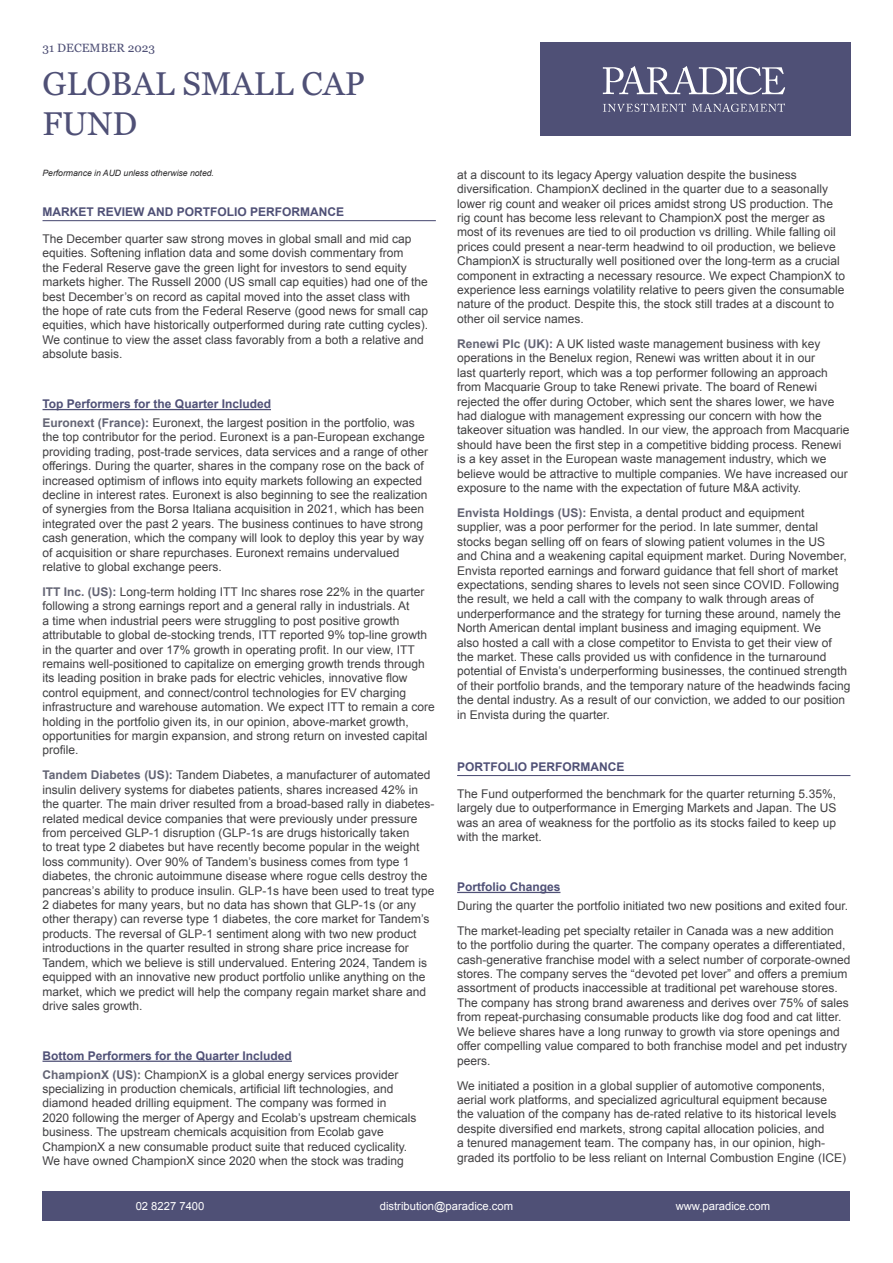
<style>
.page{position:relative;width:893px;height:1263px;background:#fff}
.page>*{position:absolute;margin:0;border:0;box-sizing:border-box;transform-origin:0 0}
.t1{font:33px/39.6px "Georgia";color:#4f5076}
.t2{font:12px/14.4px "Arial";color:#414042}
.t3{font:700 12px "Arial";color:#4f5076}
.t4{font:12px "Georgia";color:#4f5076}
.t5{font:11.25px "Arial";color:#fff}
.t6{font:italic 8.7px "Arial";letter-spacing:-.005em;color:#292829}
.s1{font-weight:700;color:#4f5076}
.s2{font-weight:700;color:#636474}
</style>
<div class="page">
<div style="left:43px;top:1191px;width:807px;height:29px;background:#4f5076"></div>
<div style="left:540px;top:43px;width:310px;height:93px;background:#4f5076"></div>
<svg style="left:603px;top:103px;width:182px;height:9px"></svg>
<svg style="left:603px;top:66px;width:182px;height:29px"></svg>
<hr style="left:43px;top:220px;width:393px;height:1px;background:#4f5076">
<hr style="left:43px;top:409px;width:228px;height:1px;background:#4f5076">
<hr style="left:43px;top:1060px;width:249px;height:2px;background:#4f5076">
<hr style="left:457px;top:775px;width:393px;height:1px;background:#4f5076">
<hr style="left:457px;top:892px;width:103px;height:1px;background:#4f5076">
<p class="t4" style="left:43px;top:39px;width:114px">31 DECEMBER 2023</p>
<h1 class="t1" style="left:43px;top:63px;width:324px">GLOBAL SMALL CAP<br>FUND</h1>
<p class="t6" style="left:43px;top:168px;width:173px">Performance in AUD unless otherwise noted.</p>
<p class="t3" style="left:43px;top:204px;width:303px">MARKET REVIEW AND PORTFOLIO PERFORMANCE</p>
<p class="t2" style="left:43px;top:232px;width:387px">The December quarter saw strong moves in global small and mid cap equities. Softening inflation data and some dovish commentary from<br>the Federal Reserve gave the green light for investors to send equity markets higher. The Russell 2000 (US small cap equities) had one of the best December’s on record as capital moved into the asset class with the hope of rate cuts from the Federal Reserve (good news for small cap equities, which have historically outperformed during rate cutting cycles).<br>We continue to view the asset class favorably from a both a relative and absolute basis.</p>
<p class="t2" style="left:43px;top:395px;width:374px;line-height:18.6px"><span class="s1">Top Performers for the Quarter Included<br></span><span class="s2">Euronext (France):</span> Euronext, the largest position in the portfolio, was</p>
<p class="t2" style="left:43px;top:430px;width:387px">the top contributor for the period. Euronext is a pan-European exchange providing trading, post-trade services, data services and a range of other offerings. During the quarter, shares in the company rose on the back of increased optimism of inflows into equity markets following an expected decline in interest rates. Euronext is also beginning to see the realization of synergies from the Borsa Italiana acquisition in 2021, which has been integrated over the past 2 years. The business continues to have strong cash generation, which the company will look to deploy this year by way of acquisition or share repurchases. Euronext remains undervalued relative to global exchange peers.</p>
<p class="t2" style="left:43px;top:585px;width:394px"><span class="s2">ITT Inc. (US):</span> Long-term holding ITT Inc shares rose 22% in the quarter following a strong earnings report and a general rally in industrials. At<br>a time when industrial peers were struggling to post positive growth attributable to global de-stocking trends, ITT reported 9% top-line growth in the quarter and over 17% growth in operating profit. In our view, ITT remains well-positioned to capitalize on emerging growth trends through its leading position in brake pads for electric vehicles, innovative flow control equipment, and connect/control technologies for EV charging infrastructure and warehouse automation. We expect ITT to remain a core holding in the portfolio given its, in our opinion, above-market growth, opportunities for margin expansion, and strong return on invested capital profile.</p>
<p class="t2" style="left:43px;top:768px;width:393px"><span class="s2">Tandem Diabetes (US):</span> Tandem Diabetes, a manufacturer of automated insulin delivery systems for diabetes patients, shares increased 42% in the quarter. The main driver resulted from a broad-based rally in diabetes&shy;related medical device companies that were previously under pressure from perceived GLP-1 disruption (GLP-1s are drugs historically taken<br>to treat type 2 diabetes but have recently become popular in the weight loss community). Over 90% of Tandem’s business comes from type 1 diabetes, the chronic autoimmune disease where rogue cells destroy the pancreas’s ability to produce insulin. GLP-1s have been used to treat type 2 diabetes for many years, but no data has shown that GLP-1s (or any other therapy) can reverse type 1 diabetes, the core market for Tandem’s products. The reversal of GLP-1 sentiment along with two new product introductions in the quarter resulted in strong share price increase for Tandem, which we believe is still undervalued. Entering 2024, Tandem is equipped with an innovative new product portfolio unlike anything on the market, which we predict will help the company regain market share and drive sales growth.</p>
<p class="t2" style="left:43px;top:1046px;width:358px;line-height:18.6px"><span class="s1">Bottom Performers for the Quarter Included<br></span><span class="s2">ChampionX (US):</span> ChampionX is a global energy services provider</p>
<p class="t2" style="left:43px;top:1082px;width:375px">specializing in production chemicals, artificial lift technologies, and diamond headed drilling equipment. The company was formed in<br>2020 following the merger of Apergy and Ecolab’s upstream chemicals business. The upstream chemicals acquisition from Ecolab gave ChampionX a new consumable product suite that reduced cyclicality.<br>We have owned ChampionX since 2020 when the stock was trading</p>
<p class="t2" style="left:457px;top:168px;width:389px">at a discount to its legacy Apergy valuation despite the business diversification. ChampionX declined in the quarter due to a seasonally lower rig count and weaker oil prices amidst strong US production. The rig count has become less relevant to ChampionX post the merger as most of its revenues are tied to oil production vs drilling. While falling oil prices could present a near-term headwind to oil production, we believe ChampionX is structurally well positioned over the long-term as a crucial component in extracting a necessary resource. We expect ChampionX to experience less earnings volatility relative to peers given the consumable nature of the product. Despite this, the stock still trades at a discount to other oil service names.</p>
<p class="t2" style="left:457px;top:337px;width:394px"><span class="s2">Renewi Plc (UK):</span> A UK listed waste management business with key operations in the Benelux region, Renewi was written about it in our<br>last quarterly report, which was a top performer following an approach from Macquarie Group to take Renewi private. The board of Renewi rejected the offer during October, which sent the shares lower, we have had dialogue with management expressing our concern with how the takeover situation was handled. In our view, the approach from Macquarie should have been the first step in a competitive bidding process. Renewi is a key asset in the European waste management industry, which we believe would be attractive to multiple companies. We have increased our exposure to the name with the expectation of future M&amp;A activity.</p>
<p class="t2" style="left:457px;top:506px;width:395px"><span class="s2">Envista Holdings (US):</span> Envista, a dental product and equipment supplier, was a poor performer for the period. In late summer, dental stocks began selling off on fears of slowing patient volumes in the US<br>and China and a weakening capital equipment market. During November, Envista reported earnings and forward guidance that fell short of market expectations, sending shares to levels not seen since COVID. Following the result, we held a call with the company to walk through areas of underperformance and the strategy for turning these around, namely the North American dental implant business and imaging equipment. We<br>also hosted a call with a close competitor to Envista to get their view of the market. These calls provided us with confidence in the turnaround potential of Envista’s underperforming businesses, the continued strength of their portfolio brands, and the temporary nature of the headwinds facing the dental industry. As a result of our conviction, we added to our position in Envista during the quarter.</p>
<p class="t3" style="left:457px;top:759px;width:169px">PORTFOLIO PERFORMANCE</p>
<p class="t2" style="left:457px;top:787px;width:381px;text-align:justify">The Fund outperformed the benchmark for the quarter returning 5.35%, largely due to outperformance in Emerging Markets and Japan. The US was an area of weakness for the portfolio as its stocks failed to keep up with the market.</p>
<p class="t3" style="left:457px;top:879px;width:105px">Portfolio Changes</p>
<p class="t2" style="left:457px;top:893px;width:392px;line-height:25px">During the quarter the portfolio initiated two new positions and exited four.<br>The market-leading pet specialty retailer in Canada was a new addition</p>
<p class="t2" style="left:457px;top:938px;width:395px">to the portfolio during the quarter. The company operates a differentiated, cash-generative franchise model with a select number of corporate-owned stores. The company serves the “devoted pet lover” and offers a premium assortment of products inaccessible at traditional pet warehouse stores.<br>The company has strong brand awareness and derives over 75% of sales from repeat-purchasing consumable products like dog food and cat litter.<br>We believe shares have a long runway to growth via store openings and offer compelling value compared to both franchise model and pet industry peers.</p>
<p class="t2" style="left:457px;top:1078px;width:390px">We initiated a position in a global supplier of automotive components, aerial work platforms, and specialized agricultural equipment because the valuation of the company has de-rated relative to its historical levels despite diversified end markets, strong capital allocation policies, and<br>a tenured management team. The company has, in our opinion, high&shy;graded its portfolio to be less reliant on Internal Combustion Engine (ICE)</p>
<p class="t5" style="left:136px;top:1198px;width:70px">02 8227 7400</p>
<p class="t5" style="left:380px;top:1198px;width:135px">distribution@paradice.com</p>
<p class="t5" style="left:676px;top:1198px;width:96px">www.paradice.com</p>
</div>
